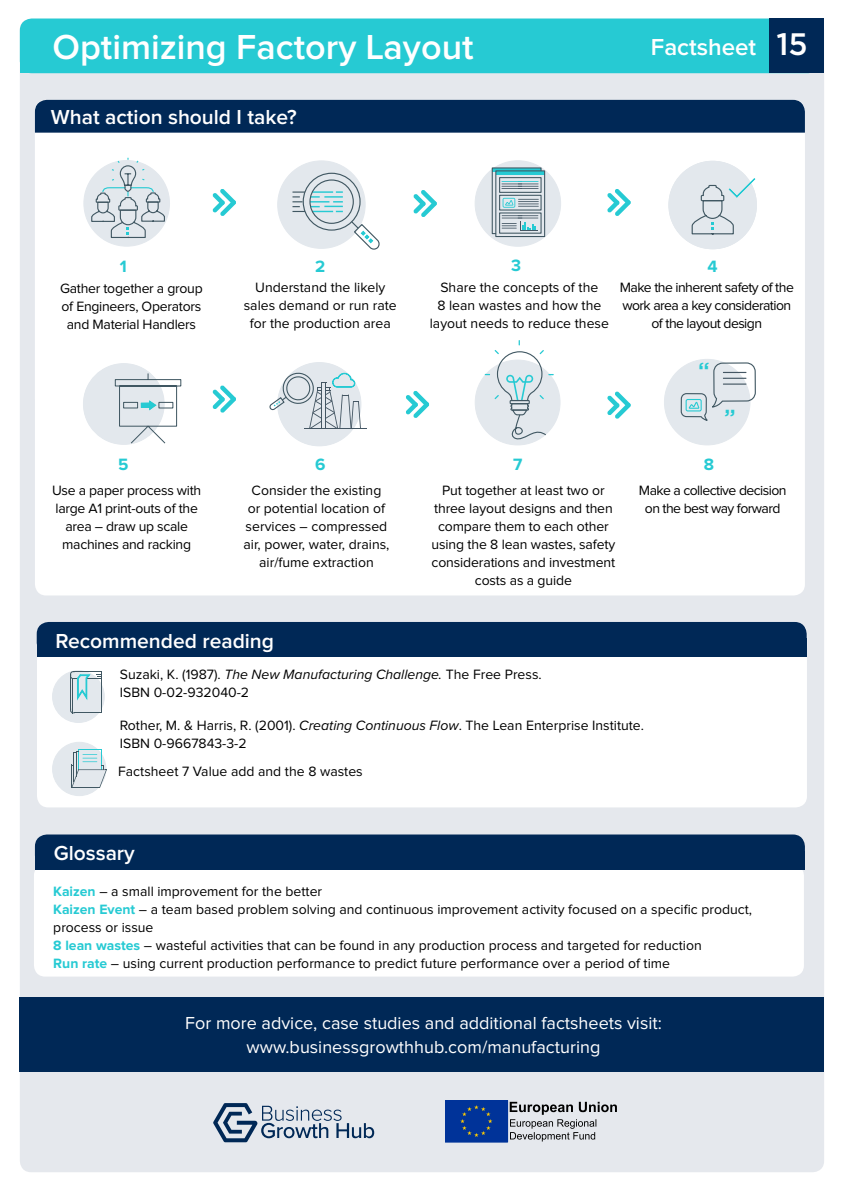
<style>
.page{position:relative;width:842px;height:1191px;background:#fff}
.page>*{position:absolute;margin:0;border:0;box-sizing:border-box;transform-origin:0 0}
.t1{font:600 36px "Proxima Nova";color:#fff}
.t2{font:600 24px "Proxima Nova";color:#fff}
.t3{font:500 23.2px "Gotham";color:#26cad3}
.t4{font:600 21px "Proxima Nova";color:#fff}
.t5{font:18px/24px "Proxima Nova";color:#fff;text-align:center}
.t6{font:700 17px "Proxima Nova";color:#26cad3}
.t7{font:14px/18px "Proxima Nova";color:#000;text-align:center}
.t8{font:14px/18px "Proxima Nova";letter-spacing:-.02em;color:#000;text-align:center}
.t9{font:14px/18px "Proxima Nova";letter-spacing:-.04em;color:#000;text-align:center}
.s1{font-family:"Gotham";font-weight:500;font-size:31px}
.s2{font-style:italic}
.s3{font-weight:700;color:#26cad3}
</style>
<div class="page">
<div style="left:20px;top:19px;width:804px;height:1153px;background:#e5e8ed;border-radius:11px"></div>
<div style="left:20px;top:19px;width:800px;height:54px;background:#26cad3;border-radius:12px"></div>
<div style="left:769px;top:19px;width:55px;height:54px;background:#002856"></div>
<div style="left:35px;top:100px;width:770px;height:495px;background:#fff;border-radius:11px"></div>
<div style="left:35px;top:100px;width:770px;height:33px;background:#002856"></div>
<svg style="left:212px;top:189px;width:24px;height:27px"></svg>
<svg style="left:607px;top:189px;width:24px;height:27px"></svg>
<svg style="left:413px;top:190px;width:24px;height:27px"></svg>
<svg style="left:212px;top:385px;width:24px;height:28px"></svg>
<svg style="left:607px;top:391px;width:24px;height:28px"></svg>
<svg style="left:406px;top:391px;width:23px;height:27px"></svg>
<div style="left:37px;top:640px;width:770px;height:167px;background:#fff;border-radius:11px"></div>
<div style="left:37px;top:622px;width:770px;height:33px;background:#002856;border-radius:12px"></div>
<div style="left:37px;top:638px;width:770px;height:19px;background:#002856"></div>
<div style="left:20px;top:997px;width:804px;height:74px;background:#002856"></div>
<div style="left:34px;top:864px;width:770px;height:112px;background:#fff;border-radius:11px"></div>
<div style="left:35px;top:834px;width:770px;height:33px;background:#002856;border-radius:12px"></div>
<div style="left:35px;top:851px;width:770px;height:18px;background:#002856"></div>
<div style="left:84px;top:160px;width:85px;height:86px;background:#e3e8ed;border-radius:50%"></div>
<svg style="left:91px;top:157px;width:75px;height:81px"></svg>
<div style="left:278px;top:161px;width:87px;height:87px;background:#e3e8ed;border-radius:50%"></div>
<svg style="left:292px;top:172px;width:88px;height:78px"></svg>
<div style="left:475px;top:161px;width:86px;height:85px;background:#e3e8ed;border-radius:50%"></div>
<hr style="left:492px;top:168px;width:49px;height:4px;background:#26cad3">
<div style="left:492px;top:167px;width:50px;height:67px;border:1px solid #405762"></div>
<svg style="left:498px;top:175px;width:44px;height:59px"></svg>
<div style="left:499px;top:177px;width:43px;height:16px;border:1px solid #405762"></div>
<div style="left:499px;top:195px;width:43px;height:15px;border:1px solid #405762"></div>
<div style="left:499px;top:212px;width:43px;height:22px;border:1px solid #405762"></div>
<svg style="left:503px;top:198px;width:36px;height:10px"></svg>
<hr style="left:496px;top:171px;width:49px;height:4px;background:#26cad3">
<div style="left:495px;top:170px;width:50px;height:67px;border:1px solid #405762"></div>
<svg style="left:502px;top:215px;width:36px;height:16px"></svg>
<svg style="left:501px;top:181px;width:37px;height:8px"></svg>
<div style="left:669px;top:161px;width:87px;height:88px;background:#e3e8ed;border-radius:50%"></div>
<svg style="left:691px;top:177px;width:65px;height:58px"></svg>
<svg style="left:83px;top:363px;width:99px;height:81px"></svg>
<div style="left:158px;top:402px;width:15px;height:6px;border:1px solid #405762"></div>
<div style="left:278px;top:362px;width:83px;height:84px;background:#e3e8ed;border-radius:50%"></div>
<hr style="left:304px;top:428px;width:62px;height:1px;background:#445663">
<svg style="left:269px;top:372px;width:92px;height:57px"></svg>
<div style="left:475px;top:360px;width:85px;height:85px;background:#e3e8ed;border-radius:50%"></div>
<svg style="left:485px;top:340px;width:69px;height:102px"></svg>
<div style="left:664px;top:359px;width:86px;height:86px;background:#e3e8ed;border-radius:50%"></div>
<svg style="left:680px;top:362px;width:76px;height:60px"></svg>
<div style="left:53px;top:670px;width:51px;height:52px;background:#e3e8ed;border-radius:50%"></div>
<div style="left:52px;top:670px;width:53px;height:52px;border:1px solid #e3e8ed;border-radius:50%"></div>
<hr style="left:101px;top:671px;width:1px;height:42px;background:#405762">
<hr style="left:72px;top:678px;width:1px;height:35px;background:#405762">
<hr style="left:70px;top:674px;width:1px;height:36px;background:#405762">
<svg style="left:70px;top:708px;width:31px;height:5px"></svg>
<svg style="left:70px;top:671px;width:31px;height:28px"></svg>
<div style="left:53px;top:742px;width:53px;height:53px;background:#e3e8ed;border-radius:50%"></div>
<div style="left:52px;top:742px;width:54px;height:54px;border:1px solid #e3e8ed;border-radius:50%"></div>
<svg style="left:71px;top:749px;width:36px;height:39px"></svg>
<svg style="left:213px;top:1103px;width:161px;height:39px"></svg>
<svg style="left:510px;top:1101px;width:107px;height:40px"></svg>
<div style="left:445px;top:1100px;width:63px;height:42px;background:#039"></div>
<svg style="left:460px;top:1105px;width:32px;height:32px"></svg>
<h1 class="t1" style="left:52px;top:30px;width:423px">Optimizing Factory Layout</h1>
<h2 class="t2" style="left:651px;top:36px;width:159px">Factsheet <span class="s1">15</span></h2>
<h3 class="t4" style="left:51px;top:108px;width:247px">What action should I take?</h3>
<p class="t6" style="left:120px;top:258px;width:8px">1</p>
<p class="t6" style="left:315px;top:258px;width:12px">2</p>
<p class="t6" style="left:511px;top:258px;width:11px">3</p>
<p class="t6" style="left:707px;top:258px;width:12px">4</p>
<p class="t8" style="left:60px;top:280px;width:144px">Gather together a group of Engineers, Operators and Material Handlers</p>
<p class="t7" style="left:244px;top:279px;width:155px">Understand the likely sales demand or run rate for the production area</p>
<p class="t7" style="left:430px;top:279px;width:181px">Share the concepts of the<br>8 lean wastes and how the layout needs to reduce these</p>
<p class="t9" style="left:620px;top:279px;width:176px">Make the inherent safety of the work area a key consideration of the layout design</p>
<h3 class="t3" style="left:698px;top:356px;width:13px">“</h3>
<h3 class="t3" style="left:736px;top:423px;width:13px;rotate:-180deg">“</h3>
<p class="t6" style="left:118px;top:456px;width:12px">5</p>
<p class="t6" style="left:315px;top:456px;width:12px">6</p>
<p class="t6" style="left:513px;top:456px;width:11px">7</p>
<p class="t6" style="left:704px;top:456px;width:12px">8</p>
<p class="t8" style="left:52px;top:482px;width:151px">Use a paper process with large A1 print-outs of the area – draw up scale machines and racking</p>
<p class="t7" style="left:243px;top:482px;width:147px">Consider the existing<br>or potential location of services – compressed air, power, water, drains, air/fume extraction</p>
<p class="t7" style="left:431px;top:481px;width:185px">Put together at least two or three layout designs and then compare them to each other using the 8 lean wastes, safety considerations and investment costs as a guide</p>
<p class="t9" style="left:639px;top:481px;width:149px">Make a collective decision on the best way forward</p>
<h3 class="t4" style="left:55px;top:631px;width:220px">Recommended reading</h3>
<p class="t7" style="left:120px;top:666px;width:423px;text-align:left">Suzaki, K. (1987). <span class="s2">The New Manufacturing Challenge.</span> The Free Press.<br>ISBN 0-02-932040-2</p>
<p class="t7" style="left:120px;top:716px;width:526px;text-align:left">Rother, M. &amp; Harris, R. (2001). <span class="s2">Creating Continuous Flow</span>. The Lean Enterprise Institute.<br>ISBN 0-9667843-3-2</p>
<p class="t7" style="left:118px;top:763px;width:246px">Factsheet 7 Value add and the 8 wastes</p>
<h3 class="t4" style="left:54px;top:843px;width:83px">Glossary</h3>
<p class="t7" style="left:53px;top:882px;width:700px;text-align:left"><span class="s3">Kaizen</span> – a small improvement for the better<br><span class="s3">Kaizen Event</span> – a team based problem solving and continuous improvement activity focused on a specific product, process or issue<br><span class="s3">8 lean wastes</span> – wasteful activities that can be found in any production process and targeted for reduction<br><span class="s3">Run rate</span> – using current production performance to predict future performance over a period of time</p>
<p class="t5" style="left:185px;top:1011px;width:478px">For more advice, case studies and additional factsheets visit: www.businessgrowthhub.com/manufacturing</p>
</div>
